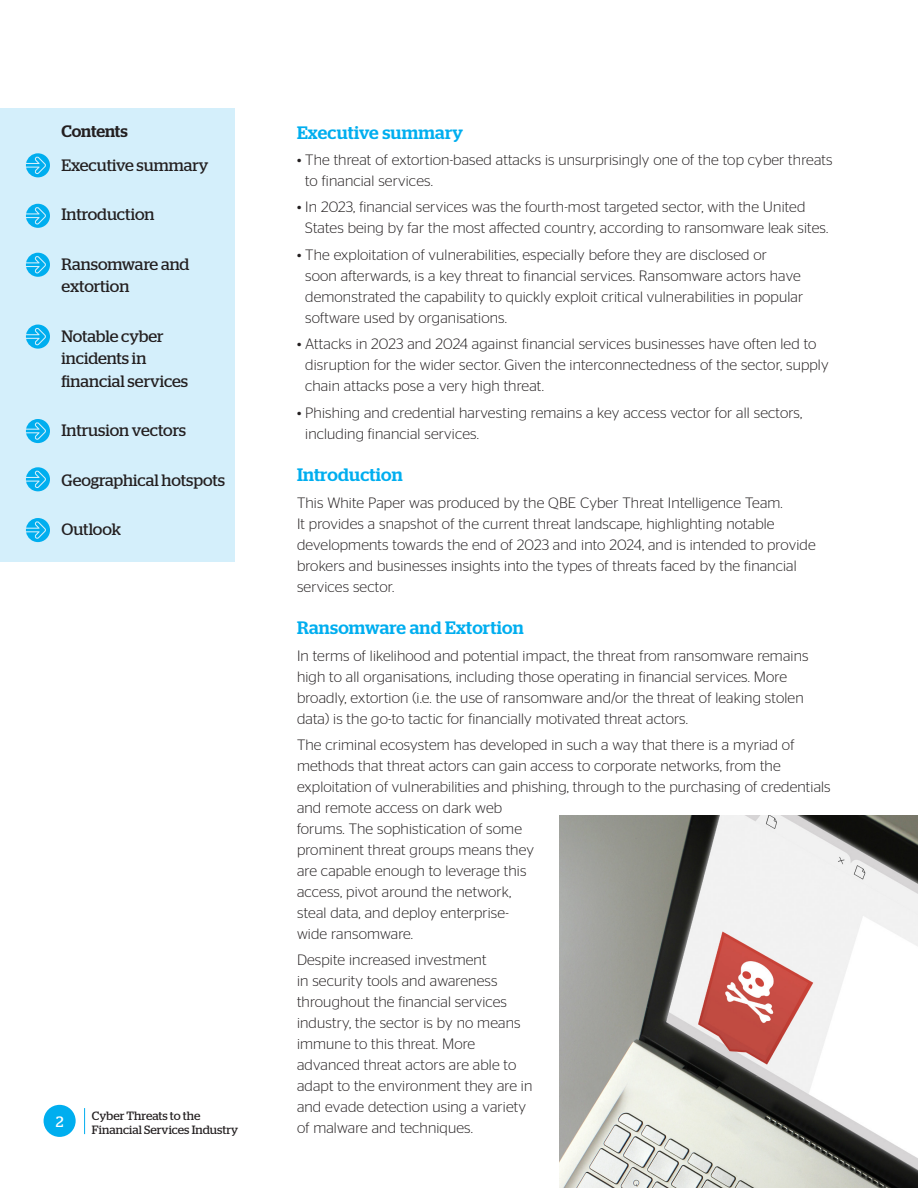
<style>
.page{position:relative;width:918px;height:1188px;background:#fff}
.page>*{position:absolute;margin:0;border:0;box-sizing:border-box;transform-origin:0 0}
.t1{font:500 18px "Stag";letter-spacing:.015em;color:#00aeef}
.t2{font:16.5px/22.5px "Stag";color:#231f20}
.t3{font:500 16.5px "Stag";letter-spacing:-.005em;color:#231f20}
.t4{font:300 15px/21px "Stag Sans";letter-spacing:.01em;color:#231f20}
.t5{font:15px "Stag";color:#fff}
.t6{font:12px/14.4px "Stag";letter-spacing:.005em;color:#231f20}
</style>
<div class="page">
<div style="left:44px;top:1105px;width:32px;height:32px;background:#00aeef;border-radius:50%"></div>
<svg style="left:84px;top:1108px;width:1px;height:26px"></svg>
<div style="left:0;top:108px;width:234px;height:454px;background:#d4effb"></div>
<img style="left:559px;top:815px;width:359px;height:373px">
<svg style="left:26px;top:153px;width:24px;height:24px"></svg>
<svg style="left:26px;top:253px;width:24px;height:24px"></svg>
<svg style="left:26px;top:204px;width:24px;height:24px"></svg>
<svg style="left:26px;top:325px;width:24px;height:24px"></svg>
<svg style="left:26px;top:419px;width:24px;height:24px"></svg>
<svg style="left:26px;top:467px;width:24px;height:24px"></svg>
<svg style="left:26px;top:518px;width:24px;height:24px"></svg>
<p class="t3" style="left:62px;top:122px;width:68px">Contents</p>
<p class="t2" style="left:62px;top:153px;width:149px">Executive summary</p>
<p class="t2" style="left:62px;top:203px;width:94px">Introduction</p>
<p class="t2" style="left:62px;top:252px;width:130px">Ransomware and extortion</p>
<p class="t2" style="left:62px;top:324px;width:128px">Notable cyber incidents in financial services</p>
<p class="t2" style="left:62px;top:419px;width:126px">Intrusion vectors</p>
<p class="t2" style="left:62px;top:468px;width:165px">Geographical hotspots</p>
<p class="t2" style="left:62px;top:518px;width:61px">Outlook</p>
<p class="t5" style="left:56px;top:1113px;width:9px">2</p>
<p class="t6" style="left:92px;top:1108px;width:148px">Cyber Threats to the<br>Financial Services Industry</p>
<p class="t1" style="left:297px;top:122px;width:168px">Executive summary</p>
<p class="t4" style="left:305px;top:149px;width:529px;text-indent:-8px">• The threat of extortion-based attacks is unsurprisingly one of the top cyber threats to financial services.</p>
<p class="t4" style="left:305px;top:196px;width:525px;text-indent:-8px">• In 2023, financial services was the fourth-most targeted sector, with the United<br>States being by far the most affected country, according to ransomware leak sites.</p>
<p class="t4" style="left:305px;top:244px;width:500px;text-indent:-8px">• The exploitation of vulnerabilities, especially before they are disclosed or<br>soon afterwards, is a key threat to financial services. Ransomware actors have demonstrated the capability to quickly exploit critical vulnerabilities in popular software used by organisations.</p>
<p class="t4" style="left:305px;top:333px;width:525px;text-indent:-8px">• Attacks in 2023 and 2024 against financial services businesses have often led to disruption for the wider sector. Given the interconnectedness of the sector, supply chain attacks pose a very high threat.</p>
<p class="t4" style="left:305px;top:402px;width:499px;text-indent:-8px">• Phishing and credential harvesting remains a key access vector for all sectors, including financial services.</p>
<p class="t1" style="left:297px;top:464px;width:107px">Introduction</p>
<p class="t4" style="left:297px;top:492px;width:520px">This White Paper was produced by the QBE Cyber Threat Intelligence Team.<br>It provides a snapshot of the current threat landscape, highlighting notable developments towards the end of 2023 and into 2024, and is intended to provide brokers and businesses insights into the types of threats faced by the financial services sector.</p>
<p class="t1" style="left:297px;top:617px;width:228px">Ransomware and Extortion</p>
<p class="t4" style="left:297px;top:645px;width:513px">In terms of likelihood and potential impact, the threat from ransomware remains high to all organisations, including those operating in financial services. More broadly, extortion (i.e. the use of ransomware and/or the threat of leaking stolen data) is the go-to tactic for financially motivated threat actors.</p>
<p class="t4" style="left:297px;top:734px;width:535px">The criminal ecosystem has developed in such a way that there is a myriad of methods that threat actors can gain access to corporate networks, from the exploitation of vulnerabilities and phishing, through to the purchasing of credentials and remote access on dark web<br>forums. The sophistication of some<br>prominent threat groups means they<br>are capable enough to leverage this<br>access, pivot around the network,<br>steal data, and deploy enterprise-<br>wide ransomware.</p>
<p class="t4" style="left:297px;top:949px;width:237px">Despite increased investment<br>in security tools and awareness throughout the financial services industry, the sector is by no means immune to this threat. More advanced threat actors are able to adapt to the environment they are in and evade detection using a variety of malware and techniques.</p>
</div>
